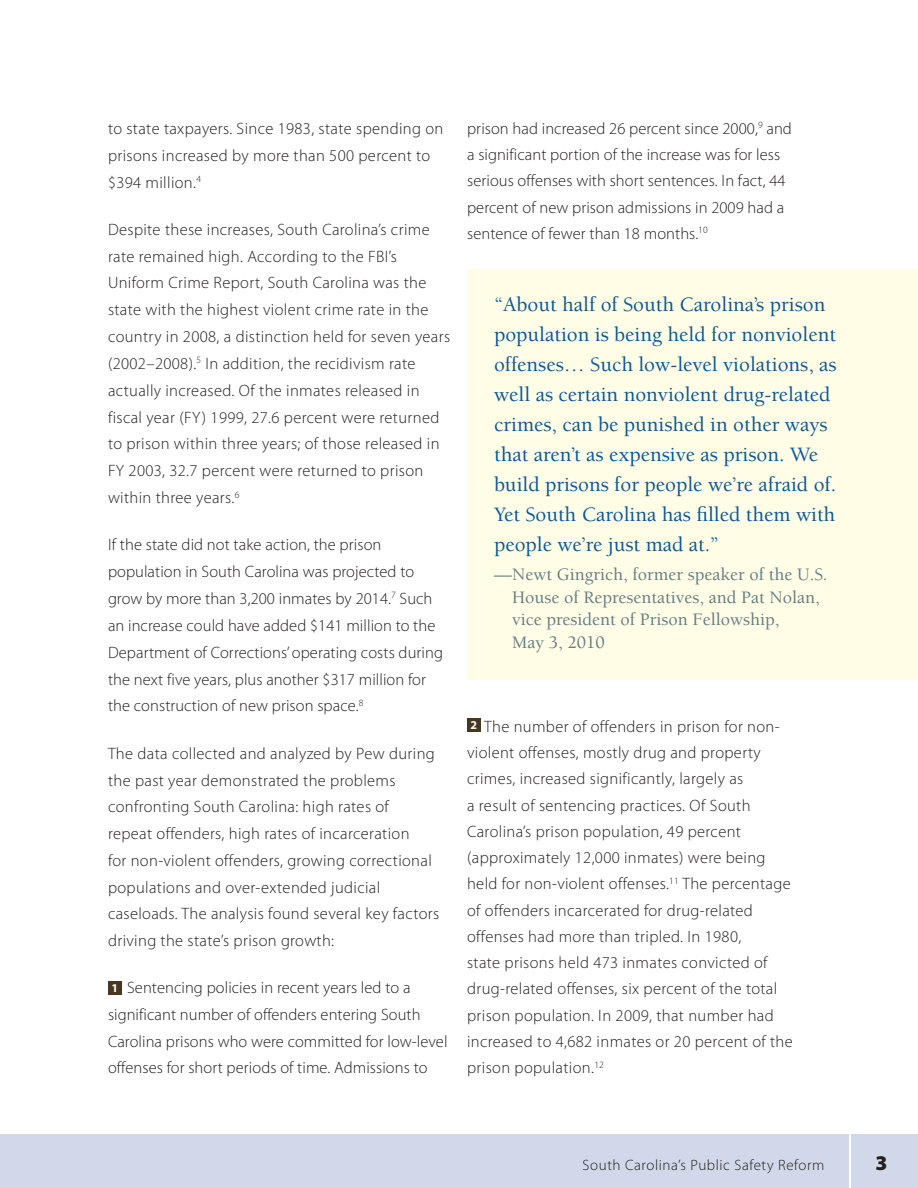
<style>
.page{position:relative;width:918px;height:1188px;background:#fff}
.page>*{position:absolute;margin:0;border:0;box-sizing:border-box;transform-origin:0 0}
.CALLOUT_text{font:500 21px/30px "Berkeley Std";color:#0c5896}
.FOOTER_right{font:900 21px "Myriad Pro";color:#231f20}
.CALLOUT_text_attribu{font:500 18px/22.5px "Berkeley Std";color:#657e85}
.BODY_text{font:300 16.5px/26.8px "Myriad Pro";letter-spacing:.02em;color:#231f20}
.FOOTER_right-2{font:300 15px "Myriad Pro";letter-spacing:.04em;color:#231f20}
.t1{font:700 12px "Myriad Pro";color:#fff}
</style>
<div class="page">
<div style="left:0;top:1134px;width:918px;height:54px;background:#d0d8e9"></div>
<hr style="left:849px;top:1131px;width:1px;height:57px;background:#fff">
<div style="left:467px;top:718px;width:14px;height:14px;background:#473620"></div>
<div style="left:108px;top:981px;width:13px;height:14px;background:#473620"></div>
<div style="left:467px;top:269px;width:451px;height:411px;background:#fffde5"></div>
<p class="BODY_text" style="left:108px;top:115px;width:337px">to state taxpayers. Since 1983, state spending on prisons increased by more than 500 percent to $394 million.<sup>4</sup></p>
<p class="BODY_text" style="left:108px;top:216px;width:344px">Despite these increases, South Carolina’s crime rate remained high. According to the FBI’s<br>U niform Crime Report, South Carolina was the state with the highest violent crime rate in the country in 2008, a distinction held for seven years (2002–2008).<sup>5</sup> In addition, the recidivism rate actually increased. Of the inmates released in fiscal year (FY) 1999, 27.6 percent were returned to prison within three years; of those released in FY 2003, 32.7 percent were returned to prison within three years.<sup>6</sup></p>
<p class="BODY_text" style="left:108px;top:532px;width:337px">If the state did not take action, the prison population in South Carolina was projected to grow by more than 3,200 inmates by 2014.<sup>7</sup> Such an increase could have added $141 million to the Department of Corrections’ operating costs during the next five years, plus another $317 million for the construction of new prison space.<sup>8</sup></p>
<p class="BODY_text" style="left:108px;top:740px;width:333px">The data collected and analyzed by Pew during the past year demonstrated the problems confronting South Carolina: high rates of<br>repeat offenders, high rates of incarceration<br>for non-violent offenders, growing correctional populations and over-extended judicial caseloads. The analysis found several key factors driving the state’s prison growth:</p>
<p class="t1" style="left:111px;top:980px;width:8px">1</p>
<p class="BODY_text" style="left:108px;top:975px;width:341px;text-indent:19px">Sentencing policies in recent years led to a significant number of offenders entering South Carolina prisons who were committed for low-level offenses for short periods of time. Admissions to</p>
<p class="BODY_text" style="left:467px;top:116px;width:326px;line-height:26.2px">prison had increased 26 percent since 2000,<sup>9</sup> and a significant portion of the increase was for less serious offenses with short sentences. In fact, 44 percent of new prison admissions in 2009 had a sentence of fewer than 18 months.<sup>10</sup></p>
<p class="CALLOUT_text" style="left:494px;top:290px;width:344px">“About half of South Carolina’s prison population is being held for nonviolent offenses… Such low-level violations, as well as certain nonviolent drug-related crimes, can be punished in other ways that aren’t as expensive as prison. We build prisons for people we’re afraid of.<br>Yet South Carolina has filled them with people we’re just mad at.”</p>
<p class="CALLOUT_text_attribu" style="left:512px;top:564px;width:317px;text-indent:-18px">—Newt Gingrich, former speaker of the U.S.<br>House of Representatives, and Pat Nolan, vice president of Prison Fellowship,<br>May 3, 2010</p>
<p class="BODY_text" style="left:467px;top:713px;width:327px;line-height:26.2px;text-indent:17px">The number of offenders in prison for non&shy;violent offenses, mostly drug and property crimes, increased significantly, largely as<br>a result of sentencing practices. Of South Carolina’s prison population, 49 percent (approximately 12,000 inmates) were being held for non-violent offenses.<sup>11</sup> The percentage of offenders incarcerated for drug-related offenses had more than tripled. In 1980,<br>state prisons held 473 inmates convicted of drug-related offenses, six percent of the total prison population. In 2009, that number had increased to 4,682 inmates or 20 percent of the prison population.<sup>12</sup></p>
<p class="t1" style="left:470px;top:717px;width:8px">2</p>
<p class="FOOTER_right-2" style="left:583px;top:1157px;width:243px">South Carolina’s Public Safety Reform</p>
<p class="FOOTER_right" style="left:876px;top:1151px;width:14px">3</p>
</div>
